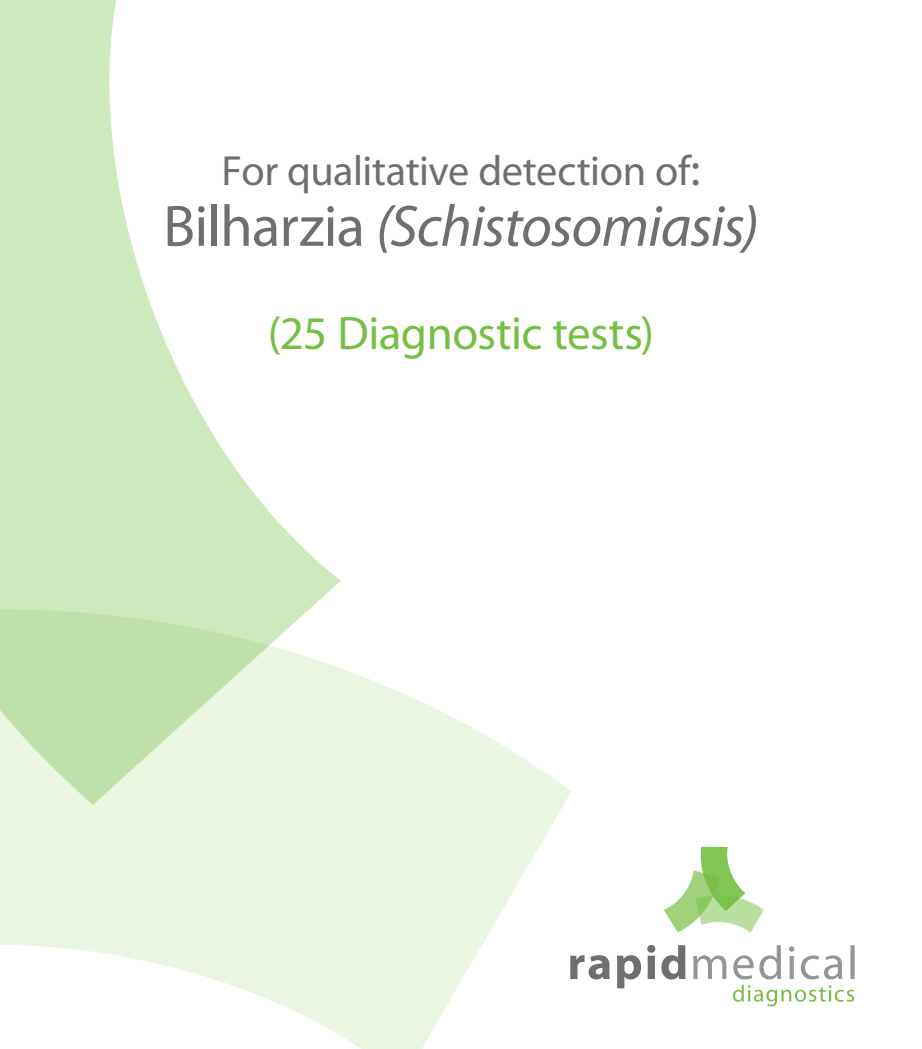
<style>
.page{position:relative;width:922px;height:1049px;background:#fff}
.page>*{position:absolute;margin:0;border:0;box-sizing:border-box;transform-origin:0 0}
.t1{font:italic 58.75px "Myriad Pro";letter-spacing:-.02em;color:#6d6f71}
.t2{font:47px "Myriad Pro";letter-spacing:-.01em;color:#75c043}
.t3{font:42.25px "Myriad Pro";letter-spacing:-.01em;color:#6d6f71}
.s1{font-size:47px}
.s2{font-style:normal}
</style>
<div class="page">
<svg style="left:0;top:0;width:341px;height:609px;fill:#cee9bd"></svg>
<svg style="left:0;top:609px;width:571px;height:440px;fill:#eaf5e2"></svg>
<svg style="left:664px;top:847px;width:99px;height:86px"></svg>
<svg style="left:570px;top:945px;width:115px;height:43px"></svg>
<svg style="left:693px;top:945px;width:161px;height:61px"></svg>
<p class="t3" style="left:221px;top:144px;width:480px">For qualitative detection of<span class="s1">:</span></p>
<h1 class="t1" style="left:163px;top:190px;width:597px"><span class="s2">Bilharzia</span> (Schistosomiasis)</h1>
<p class="t2" style="left:268px;top:304px;width:388px">(25 Diagnostic tests)</p>
</div>
